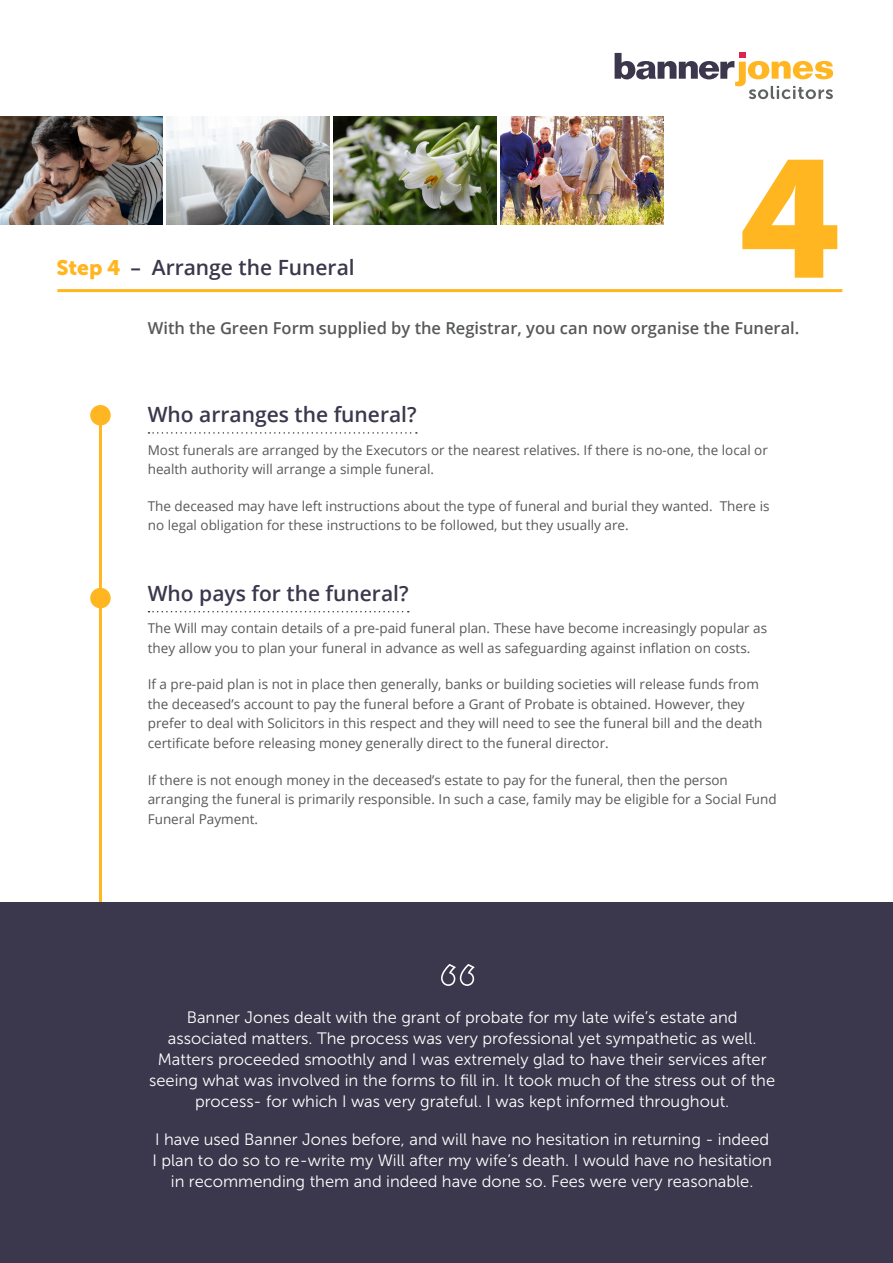
<style>
.page{position:relative;width:893px;height:1263px;background:#fff}
.page>*{position:absolute;margin:0;border:0;box-sizing:border-box;transform-origin:0 0}
.t1{font:165px "Museo Sans 900";color:#ffb620}
.Title_1{font:600 21px "Open Sans";color:#3b374c}
.quote{font:16.5px/21px "Museo Sans 300";color:#fff;text-align:center}
.Title_3{font:600 16.5px "Open Sans";color:#57585a}
.Body_Copy{font:13.5px/19.5px "Open Sans";color:#57585a}
.s1{font-family:"Museo Sans 900";font-weight:400;color:#ffb620}
</style>
<div class="page">
<svg style="left:615px;top:53px;width:218px;height:46px"></svg>
<hr style="left:99px;top:412px;width:3px;height:851px;background:#ffb620">
<hr style="left:57px;top:289px;width:785px;height:3px;background:#ffb620">
<div style="left:0;top:902px;width:893px;height:361px;background:#3b374c"></div>
<svg style="left:441px;top:964px;width:34px;height:22px"></svg>
<div style="left:90px;top:405px;width:21px;height:20px;background:#ffb620;border-radius:50%"></div>
<svg style="left:148px;top:432px;width:269px;height:2px"></svg>
<svg style="left:148px;top:611px;width:261px;height:1px"></svg>
<img style="left:0;top:117px;width:162px;height:108px">
<img style="left:167px;top:117px;width:162px;height:108px">
<img style="left:334px;top:117px;width:162px;height:108px">
<div style="left:90px;top:588px;width:21px;height:20px;background:#ffb620;border-radius:50%"></div>
<img style="left:501px;top:117px;width:162px;height:108px">
<p class="Title_1" style="left:56px;top:253px;width:300px"><span class="s1">Step 4</span> – Arrange the Funeral</p>
<p class="t1" style="left:738px;top:126px;width:108px">4</p>
<p class="Title_3" style="left:148px;top:316px;width:653px">With the Green Form supplied by the Registrar, you can now organise the Funeral.</p>
<p class="Title_1" style="left:148px;top:400px;width:270px">Who arranges the funeral?</p>
<p class="Body_Copy" style="left:148px;top:440px;width:622px">Most funerals are arranged by the Executors or the nearest relatives. If there is no-one, the local or health authority will arrange a simple funeral.</p>
<p class="Body_Copy" style="left:148px;top:496px;width:623px">The deceased may have left instructions about the type of funeral and burial they wanted. There is no legal obligation for these instructions to be followed, but they usually are.</p>
<p class="Title_1" style="left:148px;top:579px;width:262px">Who pays for the funeral?</p>
<p class="Body_Copy" style="left:148px;top:618px;width:621px">The Will may contain details of a pre-paid funeral plan. These have become increasingly popular as they allow you to plan your funeral in advance as well as safeguarding against inflation on costs.</p>
<p class="Body_Copy" style="left:148px;top:674px;width:616px">If a pre-paid plan is not in place then generally, banks or building societies will release funds from the deceased’s account to pay the funeral before a Grant of Probate is obtained. However, they prefer to deal with Solicitors in this respect and they will need to see the funeral bill and the death certificate before releasing money generally direct to the funeral director.</p>
<p class="Body_Copy" style="left:148px;top:769px;width:631px">If there is not enough money in the deceased’s estate to pay for the funeral, then the person arranging the funeral is primarily responsible. In such a case, family may be eligible for a Social Fund<br>Funeral Payment.</p>
<p class="quote" style="left:149px;top:1007px;width:627px">Banner Jones dealt with the grant of probate for my late wife’s estate and associated matters. The process was very professional yet sympathetic as well.<br>Matters proceeded smoothly and I was extremely glad to have their services after seeing what was involved in the forms to fill in. It took much of the stress out of the process- for which I was very grateful. I was kept informed throughout.</p>
<p class="quote" style="left:152px;top:1129px;width:621px">I have used Banner Jones before, and will have no hesitation in returning - indeed<br>I plan to do so to re-write my Will after my wife’s death. I would have no hesitation in recommending them and indeed have done so. Fees were very reasonable.</p>
</div>
